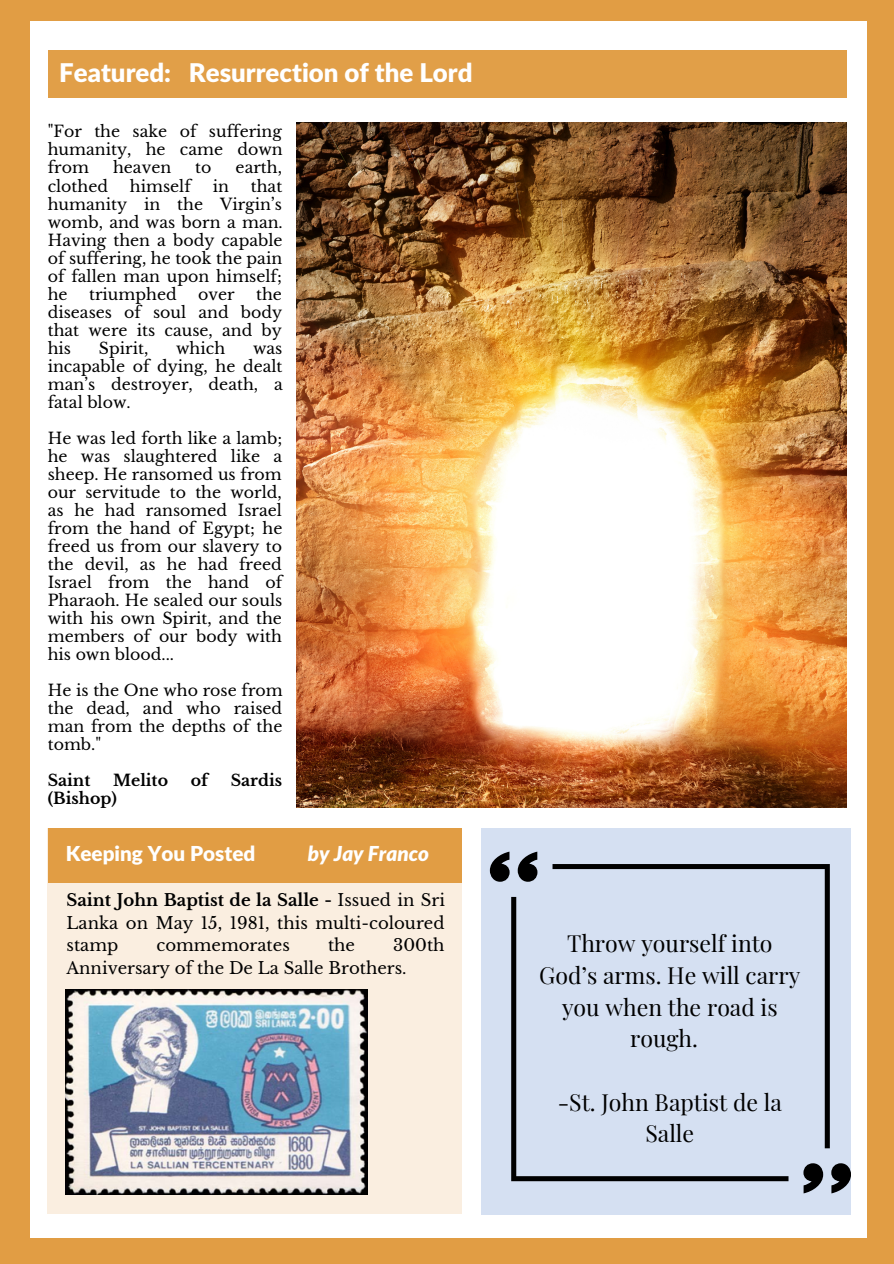
<style>
.page{position:relative;width:894px;height:1264px;background:#fff}
.page>*{position:absolute;margin:0;border:0;box-sizing:border-box;transform-origin:0 0}
.t1{font:900 25.8px "Lato Latin";color:#fff}
.t2{font:23.1px/31.7px "Playfair Display";color:#000;text-align:center}
.t3{font:900 20.7px "Lato Latin";color:#fff}
.t4{font:italic 900 20.7px "Lato";color:#fff}
.t5{font:16.5px/22.5px "Libre Baskerville";color:#000;text-align:justify}
.t6{font:15.75px/18px "Libre Baskerville";color:#000;text-align:justify}
.t7{font:700 15.75px "Libre Baskerville";color:#000}
.s1{font-weight:700}
</style>
<div class="page">
<div style="left:0;top:0;width:893px;height:1263px;background:#e19d44"></div>
<div style="left:30px;top:22px;width:835px;height:1215px;background:#fff"></div>
<div style="left:48px;top:50px;width:798px;height:48px;background:#e19d44"></div>
<div style="left:481px;top:828px;width:369px;height:386px;background:#d5e0f2"></div>
<svg style="left:552px;top:864px;width:277px;height:284px"></svg>
<svg style="left:511px;top:896px;width:277px;height:285px"></svg>
<svg style="left:517px;top:851px;width:20px;height:30px"></svg>
<svg style="left:489px;top:851px;width:20px;height:30px"></svg>
<svg style="left:803px;top:1163px;width:20px;height:30px"></svg>
<svg style="left:831px;top:1163px;width:19px;height:30px"></svg>
<div style="left:48px;top:828px;width:414px;height:386px;background:#faeee0"></div>
<div style="left:48px;top:828px;width:413px;height:54px;background:#e19d44"></div>
<img style="left:66px;top:989px;width:302px;height:204px">
<img style="left:296px;top:123px;width:550px;height:684px">
<p class="t1" style="left:59px;top:61px;width:415px">Featured: Resurrection of the Lord</p>
<p class="t6" style="left:48px;top:123px;width:236px">"For the sake of suffering humanity, he came down from</p>
<p class="t6" style="left:113px;top:159px;width:60px">heaven</p>
<p class="t6" style="left:195px;top:159px;width:18px">to</p>
<p class="t6" style="left:235px;top:159px;width:48px">earth,</p>
<p class="t6" style="left:48px;top:177px;width:236px;text-indent:203px">that humanity in the Virgin’s womb, and was born a man.<br>Having then a body capable of suffering, he took the pain of fallen man upon himself; he</p>
<p class="t6" style="left:48px;top:177px;width:62px">clothed</p>
<p class="t6" style="left:130px;top:177px;width:62px">himself</p>
<p class="t6" style="left:213px;top:177px;width:18px">in</p>
<p class="t6" style="left:48px;top:285px;width:236px;text-indent:208px">the diseases of soul and body that were its cause, and by his</p>
<p class="t6" style="left:89px;top:285px;width:89px">triumphed</p>
<p class="t6" style="left:198px;top:285px;width:38px">over</p>
<p class="t6" style="left:99px;top:339px;width:51px">Spirit,</p>
<p class="t6" style="left:176px;top:339px;width:50px">which</p>
<p class="t6" style="left:48px;top:339px;width:236px;text-indent:205px">was incapable of dying, he dealt man’s destroyer, death, a fatal blow.</p>
<p class="t6" style="left:48px;top:429px;width:236px">He was led forth like a lamb; he was slaughtered like a sheep. He ransomed us from our servitude to the world, as he had ransomed Israel from the hand of Egypt; he freed us from our slavery to the devil, as he had freed Israel from the hand of Pharaoh. He sealed our souls with his own Spirit, and the members of our body with his own blood...</p>
<p class="t6" style="left:48px;top:681px;width:236px">He is the One who rose from the dead, and who raised man from the depths of the tomb."</p>
<p class="t7" style="left:48px;top:771px;width:44px">Saint</p>
<p class="t7" style="left:113px;top:771px;width:56px">Melito</p>
<p class="t7" style="left:191px;top:771px;width:19px">of</p>
<p class="t7" style="left:230px;top:771px;width:53px">Sardis</p>
<p class="t7" style="left:48px;top:789px;width:71px">(Bishop)</p>
<p class="t3" style="left:66px;top:844px;width:191px">Keeping You Posted</p>
<p class="t4" style="left:308px;top:844px;width:123px">by Jay Franco</p>
<p class="t5" style="left:66px;top:889px;width:380px"><span class="s1">Saint John Baptist de la Salle -</span> Issued in Sri Lanka on May 15, 1981, this multi-coloured stamp</p>
<p class="t5" style="left:66px;top:934px;width:379px;text-indent:326px">300th<br>Anniversary of the De La Salle Brothers.</p>
<p class="t5" style="left:156px;top:934px;width:135px">commemorates</p>
<p class="t5" style="left:328px;top:934px;width:29px">the</p>
<p class="t2" style="left:539px;top:926px;width:263px">Throw yourself into<br>God’s arms. He will carry you when the road is rough.</p>
<p class="t2" style="left:557px;top:1085px;width:226px">-St. John Baptist de la<br>Salle</p>
</div>
